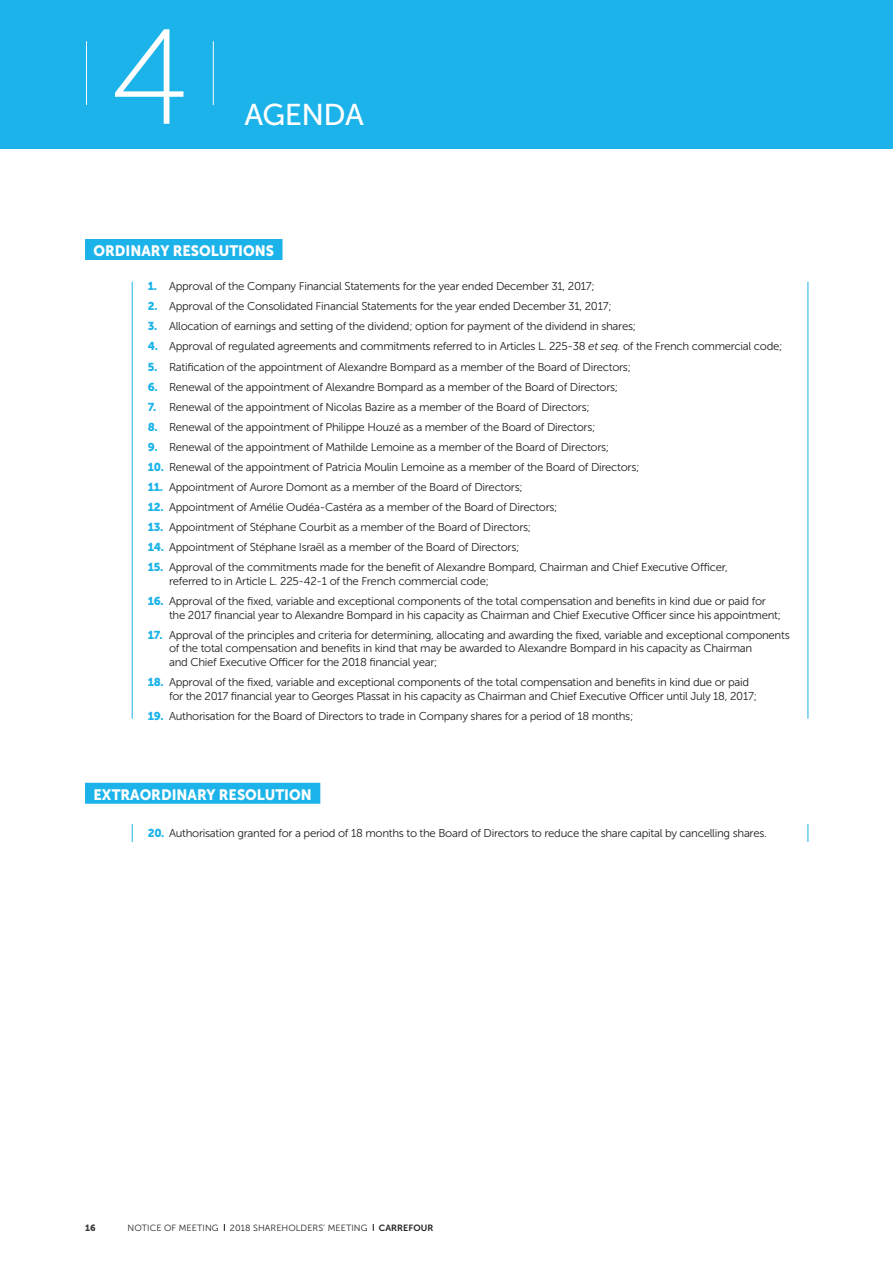
<style>
.page{position:relative;width:893px;height:1263px;background:#fff}
.page>*{position:absolute;margin:0;border:0;box-sizing:border-box;transform-origin:0 0}
.t1{font:135px "Museo Sans 100";color:#fff}
.t2{font:30px "Museo Sans 500";letter-spacing:-.02em;color:#fff}
.t3{font:15px "Museo Sans 900";color:#fff;scale:.95 1}
.t4{font:11.4px/13.6px "Museo Sans 300";letter-spacing:-.025em;color:#231f20}
.t5{font:9px "Museo Sans 300";letter-spacing:.01em;color:#231f20}
.t6{font:9px "Museo Sans 700";letter-spacing:.01em;color:#231f20}
.t7{font:9px "Museo Sans 900";color:#3e3e3f}
.s1{font-family:"Museo Sans 900";color:#1bb3e9}
.s2{font-style:italic}
</style>
<div class="page">
<div style="left:0;top:0;width:893px;height:149px;background:#1bb3e9"></div>
<hr style="left:86px;top:41px;width:1px;height:64px;background:#fff">
<hr style="left:213px;top:41px;width:1px;height:64px;background:#fff">
<div style="left:85px;top:239px;width:197px;height:21px;background:#1bb3e9"></div>
<div style="left:85px;top:783px;width:235px;height:21px;background:#1bb3e9"></div>
<hr style="left:132px;top:282px;width:1px;height:437px;background:#1bb3e9">
<svg style="left:132px;top:824px;width:1px;height:18px"></svg>
<svg style="left:807px;top:824px;width:1px;height:18px"></svg>
<hr style="left:807px;top:282px;width:1px;height:437px;background:#1bb3e9">
<h1 class="t1" style="left:110px;top:6px;width:81px">4</h1>
<h2 class="t2" style="left:244px;top:98px;width:121px">AGENDA</h2>
<h3 class="t3" style="left:94px;top:242px;width:191px">ORDINARY RESOLUTIONS</h3>
<p class="t4" style="left:148px;top:280px;width:449px"><span class="s1">1.</span> Approval of the Company Financial Statements for the year ended December 31, 2017;</p>
<p class="t4" style="left:148px;top:300px;width:465px"><span class="s1">2.</span> Approval of the Consolidated Financial Statements for the year ended December 31, 2017;</p>
<p class="t4" style="left:148px;top:320px;width:490px"><span class="s1">3.</span> Allocation of earnings and setting of the dividend; option for payment of the dividend in shares;</p>
<p class="t4" style="left:148px;top:340px;width:636px"><span class="s1">4.</span> Approval of regulated agreements and commitments referred to in Articles L. 225-38 <span class="s2">et seq.</span> of the French commercial code;</p>
<p class="t4" style="left:148px;top:360px;width:485px"><span class="s1">5.</span> Ratification of the appointment of Alexandre Bompard as a member of the Board of Directors;</p>
<p class="t4" style="left:148px;top:380px;width:472px"><span class="s1">6.</span> Renewal of the appointment of Alexandre Bompard as a member of the Board of Directors;</p>
<p class="t4" style="left:148px;top:400px;width:444px"><span class="s1">7.</span> Renewal of the appointment of Nicolas Bazire as a member of the Board of Directors;</p>
<p class="t4" style="left:148px;top:420px;width:449px"><span class="s1">8.</span> Renewal of the appointment of Philippe Houzé as a member of the Board of Directors;</p>
<p class="t4" style="left:148px;top:440px;width:463px"><span class="s1">9.</span> Renewal of the appointment of Mathilde Lemoine as a member of the Board of Directors;</p>
<p class="t4" style="left:148px;top:460px;width:493px"><span class="s1">10.</span> Renewal of the appointment of Patricia Moulin Lemoine as a member of the Board of Directors;</p>
<p class="t4" style="left:148px;top:480px;width:377px"><span class="s1">11.</span> Appointment of Aurore Domont as a member of the Board of Directors;</p>
<p class="t4" style="left:148px;top:500px;width:411px"><span class="s1">12.</span> Appointment of Amélie Oudéa-Castéra as a member of the Board of Directors;</p>
<p class="t4" style="left:148px;top:520px;width:385px"><span class="s1">13.</span> Appointment of Stéphane Courbit as a member of the Board of Directors;</p>
<p class="t4" style="left:148px;top:540px;width:373px"><span class="s1">14.</span> Appointment of Stéphane Israël as a member of the Board of Directors;</p>
<p class="t4" style="left:169px;top:560px;width:560px;text-indent:-21px"><span class="s1">15.</span> Approval of the commitments made for the benefit of Alexandre Bompard, Chairman and Chief Executive Officer, referred to in Article L. 225-42-1 of the French commercial code;</p>
<p class="t4" style="left:169px;top:594px;width:614px;text-indent:-21px"><span class="s1">16.</span> Approval of the fixed, variable and exceptional components of the total compensation and benefits in kind due or paid for the 2017 fi nancial year to Alexandre Bompard in his capacity as Chairman and Chief Executive Officer since his appointment;</p>
<p class="t4" style="left:169px;top:628px;width:622px;text-indent:-21px"><span class="s1">17.</span> Approval of the principles and criteria for determining, allocating and awarding the fixed, variable and exceptional components of the total compensation and benefits in kind that may be awarded to Alexandre Bompard in his capacity as Chairman<br>and Chief Executive Officer for the 2018 fi nancial year;</p>
<p class="t4" style="left:169px;top:675px;width:589px;text-indent:-21px"><span class="s1">18.</span> Approval of the fixed, variable and exceptional components of the total compensation and benefits in kind due or paid for the 2017 fi nancial year to Georges Plassat in his capacity as Chairman and Chief Executive Officer until July 18, 2017;</p>
<p class="t4" style="left:148px;top:709px;width:487px"><span class="s1">19.</span> Authorisation for the Board of Directors to trade in Company shares for a period of 18 months;</p>
<h3 class="t3" style="left:94px;top:786px;width:231px">EXTRAORD INARY RESOLUTION</h3>
<p class="t4" style="left:148px;top:826px;width:621px"><span class="s1">20.</span> Authorisation granted for a period of 18 months to the Board of Directors to reduce the share capital by cancelling shares.</p>
<p class="t7" style="left:85px;top:1222px;width:12px">16</p>
<p class="t5" style="left:128px;top:1223px;width:93px">NOTICE OF MEETING</p>
<p class="t5" style="left:230px;top:1223px;width:139px">2018 SHAREHOLDERS’ MEETING</p>
<p class="t6" style="left:379px;top:1223px;width:56px">CARREFOUR</p>
</div>
